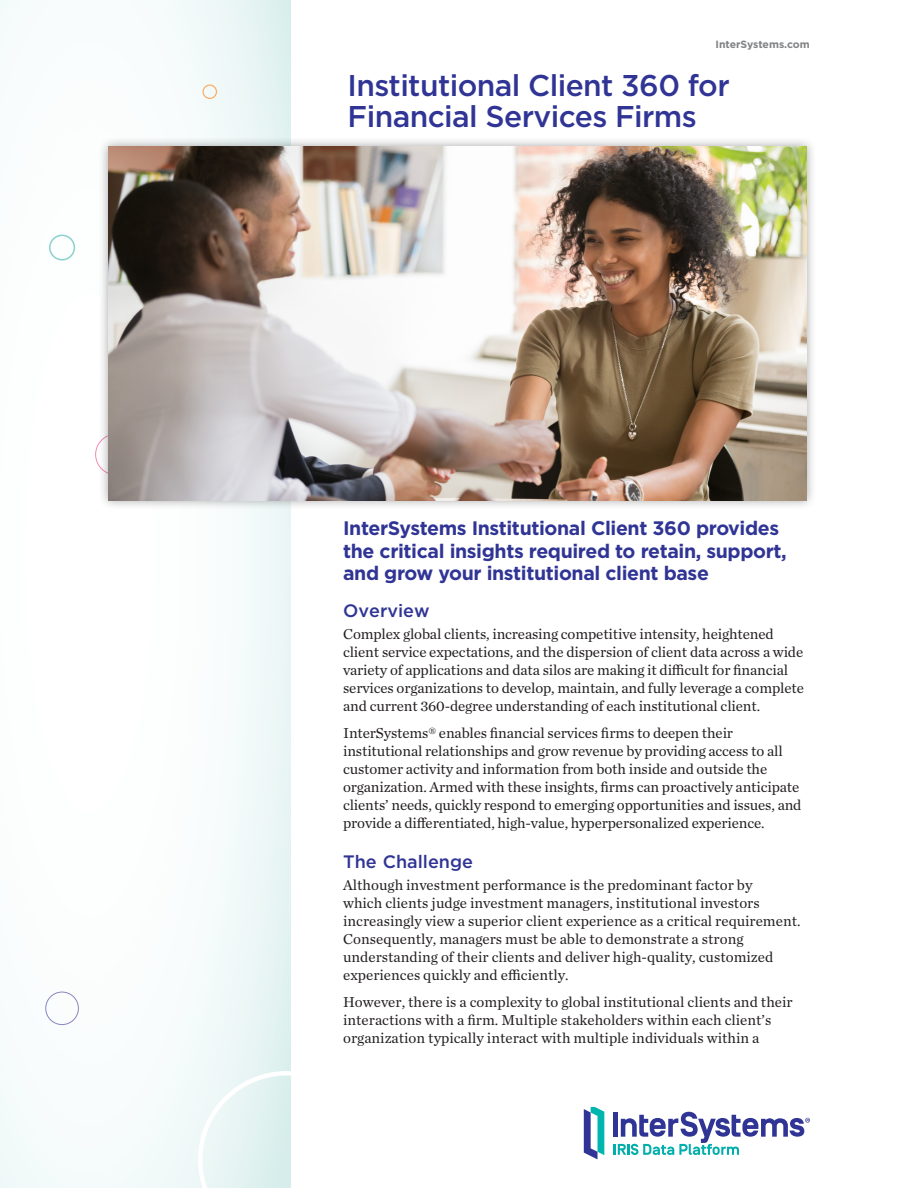
<style>
.page{position:relative;width:918px;height:1188px;background:#fff}
.page>*{position:absolute;margin:0;border:0;box-sizing:border-box;transform-origin:0 0}
.t1{font:500 30px/31.5px "Gotham";letter-spacing:-.02em;color:#303595}
.t2{font:700 19.5px/22.5px "Gotham";letter-spacing:-.02em;color:#303595}
.Body_Text_Chronicle{font:500 18px "Gotham";color:#303595}
.Body_Text_Chronicle-2{font:15px/18px "Chronicle Text G1";letter-spacing:-.01em;color:#231f20}
.t3{font:700 10.5px "Gotham";color:#808285}
</style>
<div class="page">
<div style="left:0;top:0;width:290px;height:1188px;background:linear-gradient(to right,#fff,#eef8f7)"></div>
<div style="left:45px;top:992px;width:34px;height:33px;border:1px solid #8985bf;border-radius:50%"></div>
<div style="left:49px;top:235px;width:26px;height:26px;border:2px solid #89d1ce;border-radius:50%"></div>
<div style="left:203px;top:84px;width:14px;height:15px;border:1px solid #faad68;border-radius:50%"></div>
<div style="left:95px;top:434px;width:41px;height:41px;border:1px solid #f289b7;border-radius:50%"></div>
<div style="left:98px;top:136px;width:719px;height:374px;background:#231f20;opacity:.4"></div>
<img style="left:108px;top:146px;width:699px;height:354px">
<svg style="left:198px;top:1071px;width:93px;height:117px;background:#e5f3f2"></svg>
<svg style="left:584px;top:1107px;width:20px;height:52px"></svg>
<svg style="left:614px;top:1112px;width:196px;height:43px"></svg>
<p class="t3" style="left:716px;top:39px;width:96px">InterSystems.com</p>
<p class="t1" style="left:348px;top:69px;width:384px">Institutional Client 360 for<br>Financial Services Firms</p>
<p class="t2" style="left:343px;top:517px;width:445px">InterSystems Institutional Client 360 provides the critical insights required to retain, support, and grow your institutional client base</p>
<p class="Body_Text_Chronicle" style="left:343px;top:600px;width:88px">Overview</p>
<p class="Body_Text_Chronicle-2" style="left:343px;top:625px;width:462px">Complex global clients, increasing competitive intensity, heightened client service expectations, and the dispersion of client data across a wide variety of applications and data silos are making it difficult for financial services organizations to develop, maintain, and fully leverage a complete and current 360-degree understanding of each institutional client.</p>
<p class="Body_Text_Chronicle-2" style="left:343px;top:724px;width:460px">InterSystems® enables financial services firms to deepen their institutional relationships and grow revenue by providing access to all customer activity and information from both inside and outside the organization. Armed with these insights, firms can proactively anticipate clients’ needs, quickly respond to emerging opportunities and issues, and provide a differentiated, high-value, hyperpersonalized experience.</p>
<p class="Body_Text_Chronicle" style="left:343px;top:851px;width:131px">The Challenge</p>
<p class="Body_Text_Chronicle-2" style="left:343px;top:876px;width:459px">Although investment performance is the predominant factor by<br>which clients judge investment managers, institutional investors increasingly view a superior client experience as a critical requirement.<br>Consequently, managers must be able to demonstrate a strong understanding of their clients and deliver high-quality, customized experiences quickly and efficiently.</p>
<p class="Body_Text_Chronicle-2" style="left:343px;top:993px;width:451px">However, there is a complexity to global institutional clients and their interactions with a firm. Multiple stakeholders within each client’s organization typically interact with multiple individuals within a</p>
</div>
